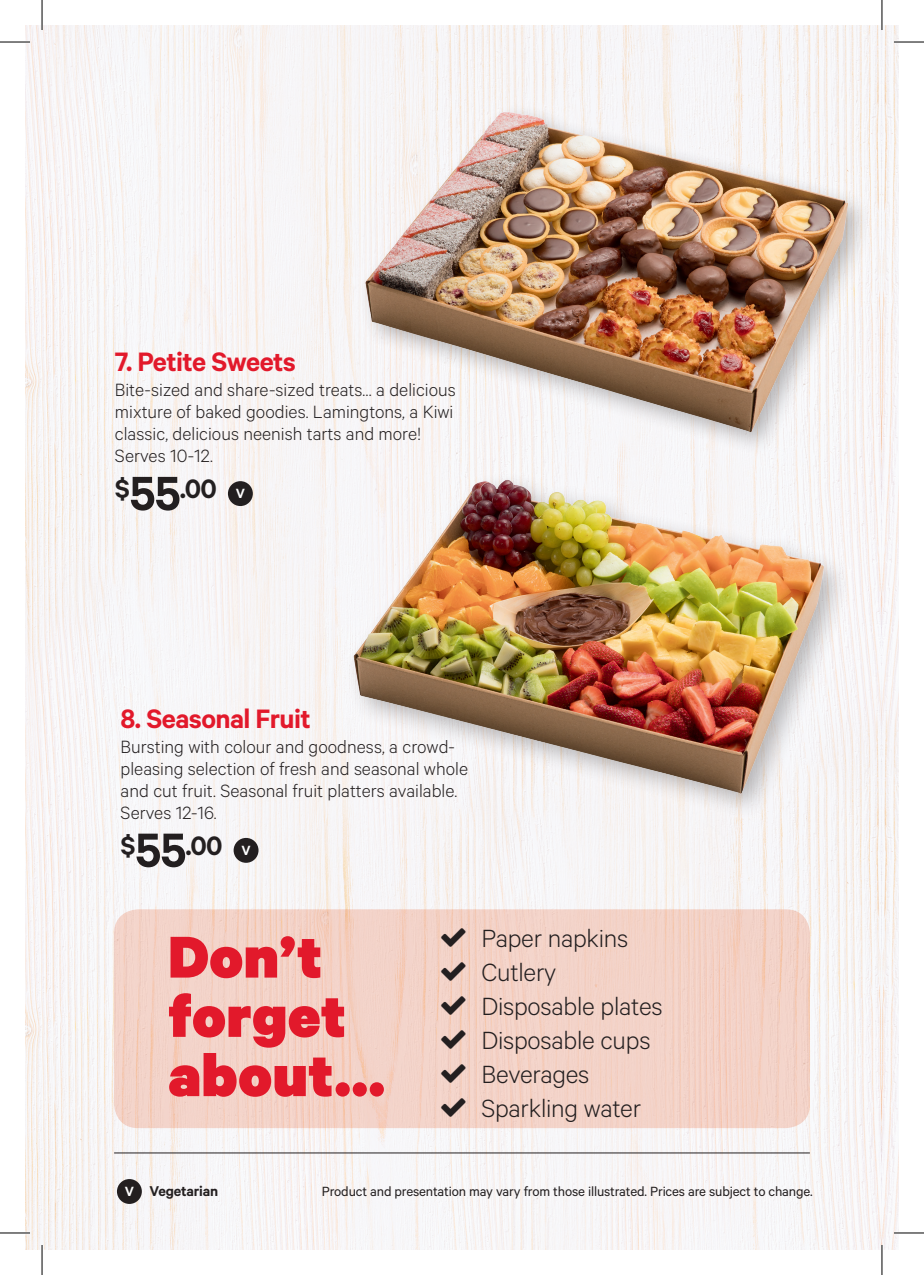
<style>
.page{position:relative;width:924px;height:1275px;background:#fff}
.page>*{position:absolute;margin:0;border:0;box-sizing:border-box;transform-origin:0 0}
.t1{font:900 66.4px/59.2px "Calibre";letter-spacing:.01em;color:#e2192b}
.t2{font:600 30px "Calibre";letter-spacing:-.02em;color:#e2192b}
.t3{font:600 30px "Calibre";color:#231f20}
.t4{font:300 28px "Calibre";letter-spacing:-.01em;color:#231f20}
.t5{font:300 20px/22px "Calibre";color:#231f20}
.t6{font:600 16px "Calibre";letter-spacing:-.01em;color:#231f20}
.t7{font:15px "Calibre";letter-spacing:-.01em;color:#231f20}
.t8{font:600 15px "Calibre";color:#fff}
.s1{font-size:54px}
</style>
<div class="page">
<img style="left:25px;top:25px;width:873px;height:1225px">
<div style="left:117px;top:1179px;width:25px;height:25px;background:#231f20;border-radius:50%"></div>
<hr style="left:114px;top:1152px;width:695px;height:1px;background:#231f20">
<svg style="left:114px;top:909px;width:695px;height:219px;background:#f3d1c6"></svg>
<img style="left:307px;top:450px;width:566px;height:396px">
<img style="left:337px;top:79px;width:544px;height:384px">
<div style="left:233px;top:838px;width:25px;height:25px;background:#231f20;border-radius:50%"></div>
<div style="left:228px;top:481px;width:25px;height:25px;background:#231f20;border-radius:50%"></div>
<hr style="left:0;top:41px;width:30px;height:2px;background:#fff">
<hr style="left:893px;top:41px;width:30px;height:2px;background:#fff">
<hr style="left:0;top:1231px;width:30px;height:3px;background:#fff">
<hr style="left:893px;top:1231px;width:30px;height:3px;background:#fff">
<hr style="left:41px;top:0;width:2px;height:30px;background:#fff">
<hr style="left:41px;top:1245px;width:2px;height:30px;background:#fff">
<hr style="left:880px;top:0;width:2px;height:30px;background:#fff">
<hr style="left:880px;top:1245px;width:2px;height:30px;background:#fff">
<hr style="left:0;top:42px;width:30px;height:1px;background:#000">
<hr style="left:893px;top:42px;width:30px;height:1px;background:#000">
<hr style="left:0;top:1232px;width:30px;height:1px;background:#000">
<hr style="left:893px;top:1232px;width:30px;height:1px;background:#000">
<hr style="left:42px;top:0;width:1px;height:30px;background:#000">
<hr style="left:42px;top:1245px;width:1px;height:30px;background:#000">
<hr style="left:881px;top:0;width:1px;height:30px;background:#000">
<hr style="left:881px;top:1245px;width:1px;height:30px;background:#000">
<svg style="left:441px;top:928px;width:24px;height:18px"></svg>
<svg style="left:441px;top:962px;width:24px;height:18px"></svg>
<svg style="left:441px;top:996px;width:24px;height:18px"></svg>
<svg style="left:441px;top:1030px;width:24px;height:18px"></svg>
<svg style="left:441px;top:1064px;width:24px;height:18px"></svg>
<svg style="left:441px;top:1098px;width:24px;height:18px"></svg>
<p class="t2" style="left:115px;top:344px;width:182px">7. Petite Sweets</p>
<p class="t5" style="left:115px;top:378px;width:342px">Bite-sized and share-sized treats… a delicious mixture of baked goodies. Lamingtons, a Kiwi classic, delicious neenish tarts and more!<br>Serves 10-12.</p>
<p class="t3" style="left:115px;top:471px;width:103px">$<span class="s1">55</span>.00</p>
<p class="t8" style="left:236px;top:485px;width:11px">V</p>
<p class="t2" style="left:121px;top:700px;width:192px">8. Seasonal Fruit</p>
<p class="t5" style="left:121px;top:734px;width:349px">Bursting with colour and goodness, a crowd&shy;pleasing selection of fresh and seasonal whole and cut fruit. Seasonal fruit platters available.<br>Serves 12-16.</p>
<p class="t3" style="left:121px;top:827px;width:103px">$<span class="s1">55</span>.00</p>
<p class="t8" style="left:241px;top:841px;width:11px">V</p>
<p class="t1" style="left:168px;top:925px;width:155px">Don’t</p>
<p class="t1" style="left:168px;top:984px;width:218px">forget about…</p>
<p class="t4" style="left:481px;top:921px;width:148px">Paper napkins</p>
<p class="t4" style="left:481px;top:955px;width:76px">Cutlery</p>
<p class="t4" style="left:481px;top:989px;width:183px">Disposable plates</p>
<p class="t4" style="left:481px;top:1023px;width:170px">Disposable cups</p>
<p class="t4" style="left:481px;top:1057px;width:109px">Beverages</p>
<p class="t4" style="left:481px;top:1091px;width:161px">Sparkling water</p>
<p class="t8" style="left:125px;top:1182px;width:11px">V</p>
<p class="t6" style="left:149px;top:1181px;width:70px">Vegetarian</p>
<p class="t7" style="left:322px;top:1182px;width:492px">Product and presentation may vary from those illustrated. Prices are subject to change.</p>
</div>
